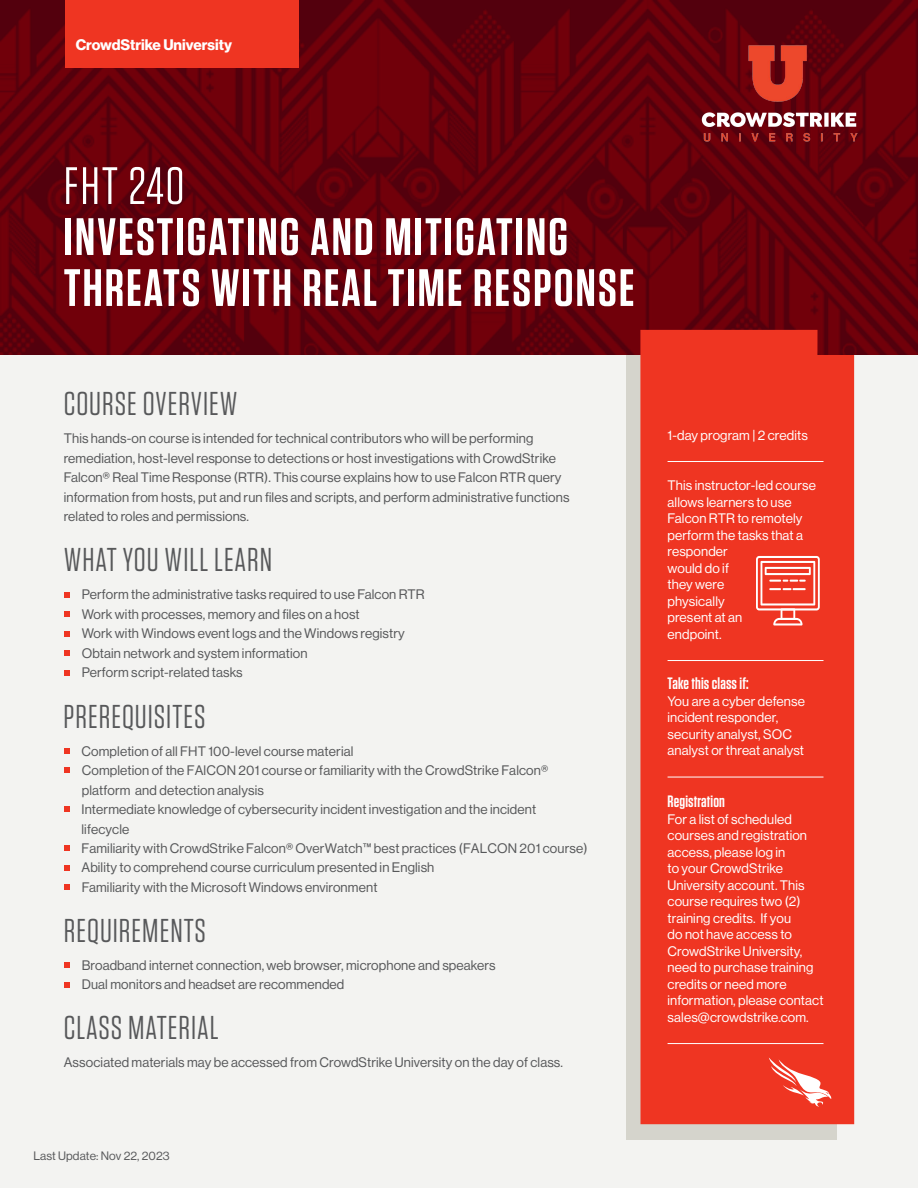
<style>
.page{position:relative;width:918px;height:1188px;background:#f3f3f1}
.page>*{position:absolute;margin:0;border:0;box-sizing:border-box;transform-origin:0 0}
._1_main_title_white{font:600 52.5px/51px "Tungsten";letter-spacing:.04em;color:#fff}
._1_main_title_white-2{font:52.5px "Tungsten";letter-spacing:.04em;color:#fff}
._6_text{font:33px "Tungsten";letter-spacing:.03em;color:#57585a}
._3_title{font:33px "Tungsten";letter-spacing:.03em;color:#57585a}
._6_text-2{font:600 16.5px "Tungsten";letter-spacing:.01em;color:#fff}
.t1{font:700 15px "Haas Grot Disp 75";color:#fff}
._6_text-3{font:13.5px/19.5px "Haas Grot Disp 55 Roman";letter-spacing:.01em;color:#57585a}
._6_text-4{font:13.5px/16.5px "Haas Grot Disp 55 Roman";letter-spacing:.01em;color:#fff}
.t2{font:12px "Haas Grot Disp 55 Roman";letter-spacing:.01em;color:#58595b}
</style>
<div class="page">
<svg style="left:64px;top:592px;width:6px;height:6px"></svg>
<svg style="left:64px;top:612px;width:6px;height:5px"></svg>
<svg style="left:64px;top:631px;width:6px;height:6px"></svg>
<svg style="left:64px;top:651px;width:6px;height:5px"></svg>
<svg style="left:64px;top:670px;width:6px;height:6px"></svg>
<svg style="left:64px;top:748px;width:6px;height:6px"></svg>
<svg style="left:64px;top:768px;width:6px;height:5px"></svg>
<svg style="left:64px;top:807px;width:6px;height:5px"></svg>
<svg style="left:64px;top:846px;width:6px;height:5px"></svg>
<svg style="left:64px;top:865px;width:6px;height:6px"></svg>
<svg style="left:64px;top:885px;width:6px;height:5px"></svg>
<svg style="left:64px;top:963px;width:6px;height:5px"></svg>
<svg style="left:64px;top:982px;width:6px;height:6px"></svg>
<div style="left:626px;top:355px;width:211px;height:785px;background:#d5d4cc"></div>
<img style="left:0;top:1px;width:918px;height:354px">
<div style="left:640px;top:330px;width:214px;height:794px;background:#ef3522"></div>
<div style="left:65px;top:0;width:234px;height:68px;background:#ef3522"></div>
<img style="left:666px;top:12px;width:226px;height:165px">
<hr style="left:668px;top:461px;width:156px;height:1px;background:#fff">
<hr style="left:668px;top:660px;width:156px;height:1px;background:#fff">
<hr style="left:668px;top:777px;width:156px;height:1px;background:#fff">
<hr style="left:668px;top:1043px;width:156px;height:1px;background:#fff">
<svg style="left:756px;top:556px;width:64px;height:70px;background:#f36f62"></svg>
<div style="left:659px;top:1056px;width:191px;height:12px;background:#ef3522"></div>
<svg style="left:769px;top:1058px;width:63px;height:49px"></svg>
<p class="t1" style="left:76px;top:36px;width:158px">CrowdStrike University</p>
<p class="_1_main_title_white-2" style="left:64px;top:159px;width:122px">FHT 240</p>
<p class="_1_main_title_white" style="left:64px;top:212px;width:572px">INVESTIGATING AND MITIGATING<br>THREATS WITH REAL TIME RESPONSE</p>
<p class="_3_title" style="left:64px;top:387px;width:175px">COURSE OVERVIEW</p>
<p class="_6_text-3" style="left:64px;top:429px;width:507px">This hands-on course is intended for technical contributors who will be performing remediation, host-level response to detections or host investigations with CrowdStrike Falcon® Real Time Response (RTR). This course explains how to use Falcon RTR query information from hosts, put and run files and scripts, and perform administrative functions related to roles and permissions.</p>
<p class="_6_text" style="left:64px;top:543px;width:210px">WHAT YOU WILL LEARN</p>
<p class="_6_text-3" style="left:82px;top:585px;width:345px">Perform the administrative tasks required to use Falcon RTR</p>
<p class="_6_text-3" style="left:82px;top:604px;width:279px">Work with processes, memory and files on a host</p>
<p class="_6_text-3" style="left:82px;top:624px;width:324px">Work with Windows event logs and the Windows registry</p>
<p class="_6_text-3" style="left:82px;top:643px;width:227px">Obtain network and system information</p>
<p class="_6_text-3" style="left:82px;top:663px;width:163px">Perform script-related tasks</p>
<p class="_6_text" style="left:64px;top:699px;width:143px">PREREQUISITES</p>
<p class="_6_text-3" style="left:82px;top:741px;width:507px">Completion of all FHT 100-level course material<br>Completion of the FAlCON 201 course or familiarity with the CrowdStrike Falcon® platform and detection analysis<br>Intermediate knowledge of cybersecurity incident investigation and the incident lifecycle<br>Familiarity with CrowdStrike Falcon® OverWatch™ best practices (FALCON 201 course)<br>Ability to comprehend course curriculum presented in English<br>Familiarity with the Microsoft Windows environment</p>
<p class="_3_title" style="left:64px;top:913px;width:144px">REQUIREMENTS</p>
<p class="_6_text-3" style="left:82px;top:955px;width:415px">Broadband internet connection, web browser, microphone and speakers</p>
<p class="_6_text-3" style="left:82px;top:975px;width:264px">Dual monitors and headset are recommended</p>
<p class="_6_text" style="left:64px;top:1011px;width:157px">CLASS MATERIAL</p>
<p class="_6_text-3" style="left:64px;top:1053px;width:501px">Associated materials may be accessed from CrowdStrike University on the day of class.</p>
<p class="t2" style="left:33px;top:1149px;width:138px">Last Update: Nov 22, 2023</p>
<p class="_6_text-4" style="left:668px;top:427px;width:142px">1-day program | 2 credits</p>
<p class="_6_text-4" style="left:668px;top:478px;width:150px">This instructor-led course allows learners to use<br>Falcon RTR to remotely perform the tasks that a responder<br>would do if<br>they were<br>physically<br>present at an<br>endpoint.</p>
<p class="_6_text-2" style="left:668px;top:675px;width:83px">Take this class if:</p>
<p class="_6_text-4" style="left:668px;top:693px;width:139px">You are a cyber defense incident responder, security analyst, SOC analyst or threat analyst</p>
<p class="_6_text-2" style="left:668px;top:793px;width:59px">Registration</p>
<p class="_6_text-4" style="left:668px;top:811px;width:157px">For a list of scheduled courses and registration access, please log in<br>to your CrowdStrike<br>University account. This course requires two (2) training credits. If you<br>do not have access to<br>CrowdStrike University, need to purchase training credits or need more information, please contact sales@crowdstrike.com.</p>
</div>
